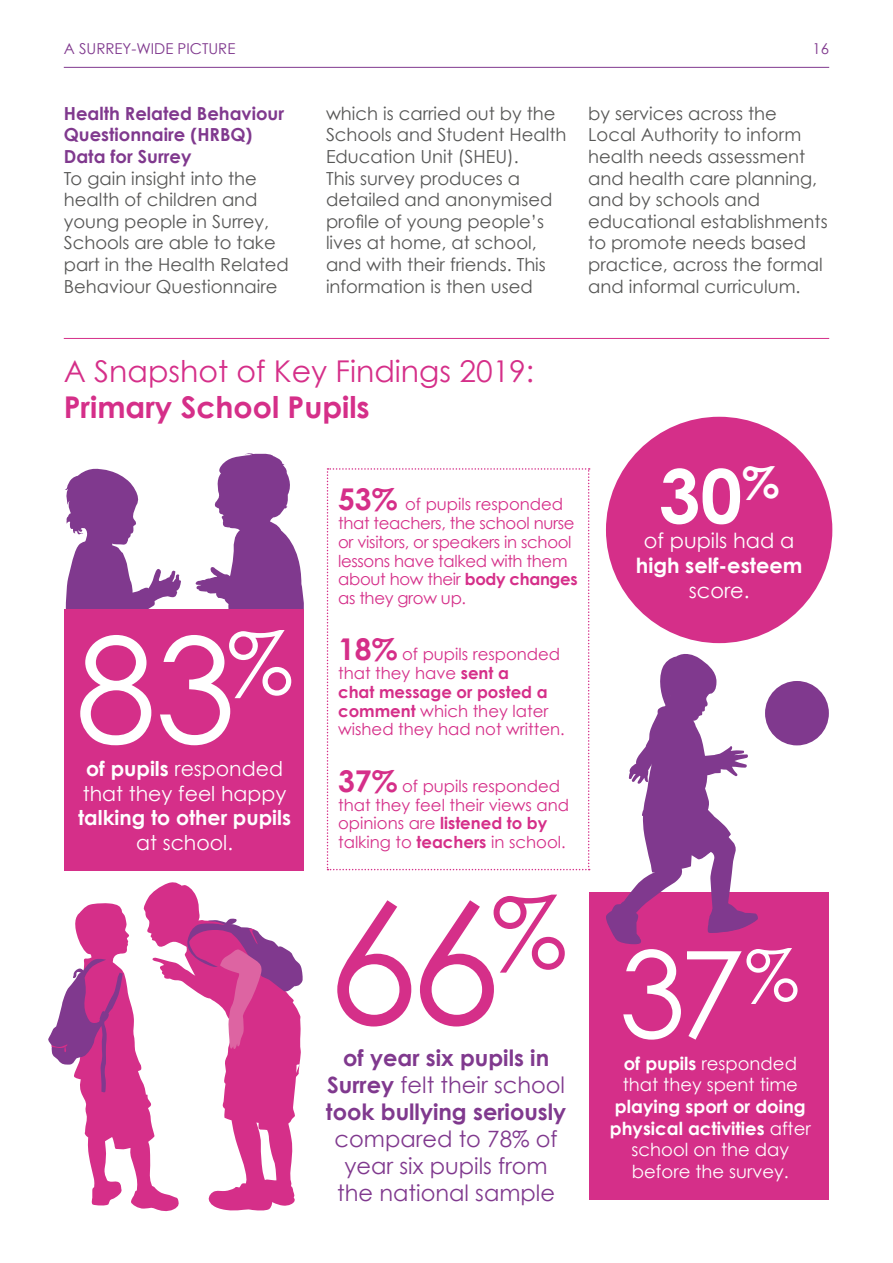
<style>
.page{position:relative;width:893px;height:1263px;background:#fff}
.page>*{position:absolute;margin:0;border:0;box-sizing:border-box;transform-origin:0 0}
.t1{font:167.25px "Century Gothic";color:#d52f89}
.t2{font:146.25px "Century Gothic";color:#fff}
.t3{font:120px "Century Gothic";color:#fff}
.t4{font:700 74.4px "Century Gothic";color:#fff}
.t5{font:30px "Century Gothic";color:#d52f89}
.t6{font:700 30px "Century Gothic";color:#d52f89}
.t7{font:700 22.5px/27px "Century Gothic";color:#80398e;text-align:center}
.t8{font:22.5px/27px "Century Gothic";color:#80398e;text-align:center}
.t9{font:20.85px "Century Gothic";color:#fff}
.t10{font:700 20.85px "Century Gothic";color:#fff}
.t11{font:20.4px/24.6px "Century Gothic";color:#fff}
.t12{font:700 20.4px "Century Gothic";color:#fff}
.t13{font:18px/21.6px "Century Gothic";color:#575756}
.t14{font:700 18px/21.6px "Century Gothic";color:#fff;text-align:center}
.t15{font:700 18px/21.6px "Century Gothic";color:#80398e}
.t16{font:18px/21.6px "Century Gothic";color:#fff}
.t17{font:16.5px/18.8px "Century Gothic";color:#d52f89}
.t18{font:16.5px/18.8px "Century Gothic";letter-spacing:-.02em;color:#d52f89}
.t19{font:15px "Century Gothic";color:#80398e}
.s1{font-weight:700}
.s2{font-weight:700;font-size:30px}
.s3{font-weight:400}
</style>
<div class="page">
<svg style="left:64px;top:468px;width:117px;height:158px"></svg>
<svg style="left:196px;top:453px;width:108px;height:156px"></svg>
<hr style="left:64px;top:67px;width:765px;height:1px;background:#80398e">
<hr style="left:64px;top:338px;width:765px;height:1px;background:#d52f89">
<div style="left:65px;top:609px;width:239px;height:261px;background:#d52f89"></div>
<div style="left:589px;top:892px;width:240px;height:308px;background:#d52f89"></div>
<svg style="left:327px;top:468px;width:263px;height:402px"></svg>
<svg style="left:145px;top:882px;width:54px;height:21px"></svg>
<svg style="left:48px;top:903px;width:255px;height:309px"></svg>
<div style="left:606px;top:417px;width:226px;height:226px;background:#d52f89;border-radius:50%"></div>
<div style="left:765px;top:681px;width:64px;height:64px;background:#80398e;border-radius:50%"></div>
<svg style="left:606px;top:654px;width:152px;height:290px"></svg>
<p class="t19" style="left:64px;top:39px;width:173px">A SURREY-WIDE PICTURE</p>
<p class="t19" style="left:813px;top:39px;width:18px">16</p>
<p class="t15" style="left:64px;top:102px;width:222px">Health Related Behaviour<br>Questionnaire (HRBQ)<br>Data for Surrey</p>
<p class="t13" style="left:64px;top:167px;width:227px">To gain insight into the health of children and young people in Surrey,<br>Schools are able to take part in the Health Related<br>Behaviour Questionnaire</p>
<p class="t13" style="left:326px;top:102px;width:242px">which is carried out by the<br>Schools and Student Health<br>Education Unit (SHEU).<br>This survey produces a detailed and anonymised profile of young people’s lives at home, at school, and with their friends. This information is then used</p>
<p class="t13" style="left:588px;top:102px;width:241px">by services across the<br>Local Authority to inform health needs assessment and health care planning, and by schools and educational establishments to promote needs based practice, across the formal and informal curriculum.</p>
<h3 class="t5" style="left:64px;top:353px;width:472px">A Snapshot of Key Findings 2019:</h3>
<h3 class="t6" style="left:64px;top:388px;width:307px">Primary School Pupils</h3>
<h2 class="t2" style="left:75px;top:601px;width:219px">83<sup>%</sup></h2>
<p class="t11" style="left:83px;top:756px;width:205px"><span class="s1">of pupils</span> responded that they feel happy</p>
<p class="t12" style="left:78px;top:805px;width:214px">talking to other pupils</p>
<p class="t11" style="left:136px;top:830px;width:98px">at school.</p>
<p class="t18" style="left:338px;top:495px;width:241px"><span class="s2">53%</span> of pupils responded that teachers, the school nurse or visitors, or speakers in school lessons have talked with them about how their <span class="s1">body changes </span>as they grow up.</p>
<p class="t17" style="left:338px;top:645px;width:228px"><span class="s2">18%</span> of pupils responded that they have <span class="s1">sent a<br>chat message or posted a comment</span> which they later wished they had not written.</p>
<p class="t17" style="left:338px;top:776px;width:233px"><span class="s2">37%</span> of pupils responded that they feel their views and opinions are <span class="s1">listened to by </span>talking to <span class="s1">teachers</span> in school.</p>
<h1 class="t1" style="left:326px;top:861px;width:242px">66<sup>%</sup></h1>
<p class="t7" style="left:326px;top:1044px;width:242px">of year six pupils in<br>Surrey <span class="s3">felt their school </span>took bullying seriously</p>
<p class="t8" style="left:335px;top:1125px;width:225px">compared to 78% of year six pupils from the national sample</p>
<h3 class="t4" style="left:659px;top:449px;width:122px">30<sup>%</sup></h3>
<p class="t9" style="left:644px;top:528px;width:152px">of pupils had a</p>
<p class="t10" style="left:636px;top:552px;width:168px">high self-esteem</p>
<p class="t9" style="left:689px;top:578px;width:62px">score.</p>
<h3 class="t3" style="left:619px;top:921px;width:182px">37<sup>%</sup></h3>
<p class="t16" style="left:623px;top:1052px;width:177px"><span class="s1">of pupils</span> responded that they spent time</p>
<p class="t14" style="left:610px;top:1095px;width:202px">playing sport or doing physical activities <span class="s3">after school on the day before the survey.</span></p>
</div>
